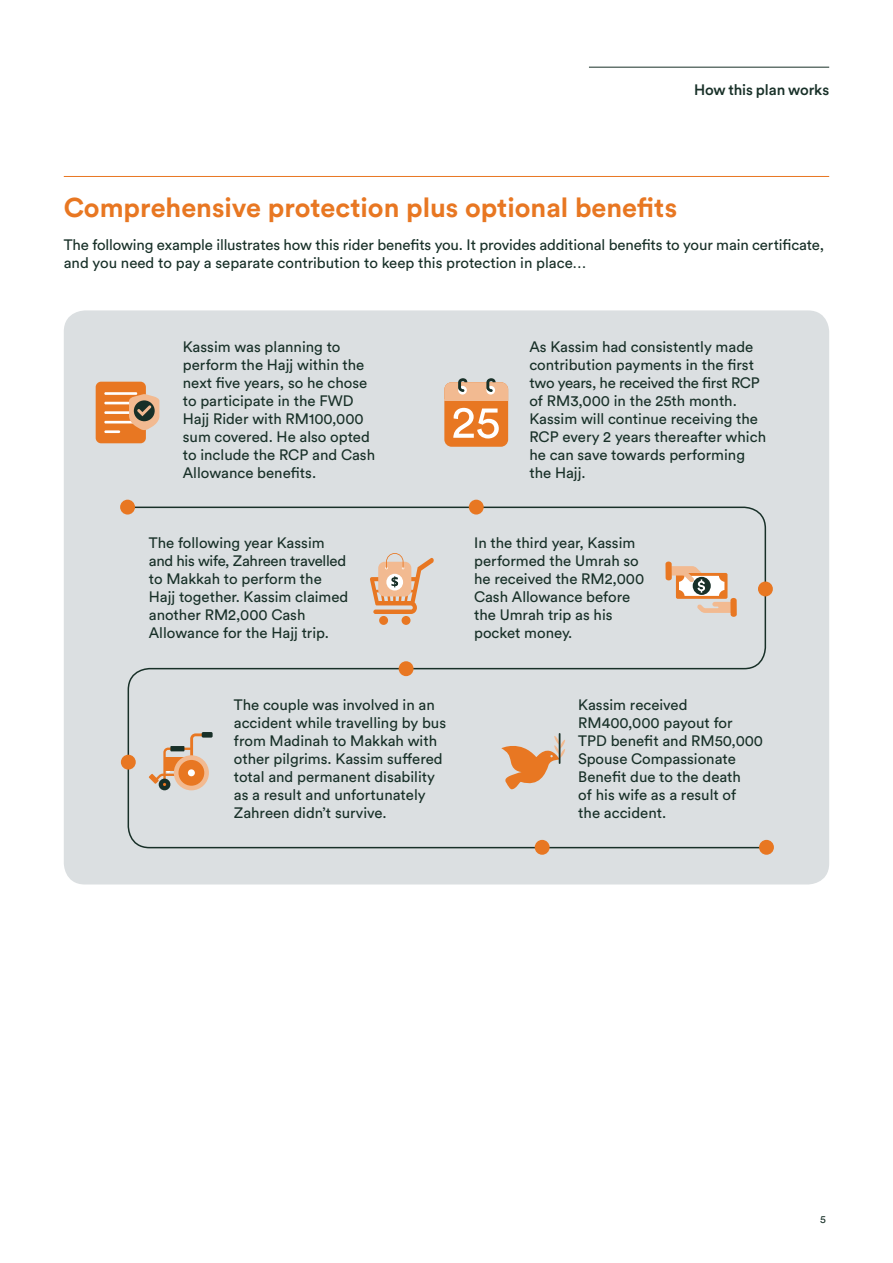
<style>
.page{position:relative;width:893px;height:1263px;background:#fff}
.page>*{position:absolute;margin:0;border:0;box-sizing:border-box;transform-origin:0 0}
.t1{font:700 27px "FWD Circular";color:#e87722}
.t2{font:15px/18px "FWD Circular";color:#183028}
.t3{font:500 15px "FWD Circular";letter-spacing:-.005em;color:#183028}
.t4{font:10.5px "FWD Circular";color:#183028}
</style>
<div class="page">
<hr style="left:589px;top:67px;width:240px;height:1px;background:#183028">
<hr style="left:64px;top:176px;width:765px;height:1px;background:#e87722">
<div style="left:64px;top:310px;width:765px;height:574px;background:#dbdfe1;border-radius:21px"></div>
<svg style="left:127px;top:506px;width:641px;height:343px"></svg>
<div style="left:120px;top:500px;width:15px;height:14px;background:#e87722;border-radius:50%"></div>
<div style="left:469px;top:500px;width:15px;height:14px;background:#e87722;border-radius:50%"></div>
<div style="left:399px;top:661px;width:15px;height:15px;background:#e87722;border-radius:50%"></div>
<div style="left:758px;top:581px;width:15px;height:15px;background:#e87722;border-radius:50%"></div>
<div style="left:121px;top:755px;width:15px;height:15px;background:#e87722;border-radius:50%"></div>
<div style="left:535px;top:840px;width:15px;height:15px;background:#e87722;border-radius:50%"></div>
<div style="left:759px;top:840px;width:15px;height:15px;background:#e87722;border-radius:50%"></div>
<div style="left:96px;top:382px;width:50px;height:61px;background:#e87722;border-radius:5px"></div>
<hr style="left:104px;top:421px;width:33px;height:2px;background:#fff">
<hr style="left:104px;top:411px;width:33px;height:3px;background:#fff">
<hr style="left:104px;top:402px;width:33px;height:2px;background:#fff">
<hr style="left:104px;top:392px;width:33px;height:3px;background:#fff">
<hr style="left:104px;top:430px;width:16px;height:3px;background:#fff">
<svg style="left:129px;top:394px;width:31px;height:36px"></svg>
<div style="left:379px;top:616px;width:9px;height:9px;background:#e87722;border-radius:50%"></div>
<div style="left:402px;top:616px;width:8px;height:9px;background:#e87722;border-radius:50%"></div>
<svg style="left:370px;top:553px;width:64px;height:61px"></svg>
<div style="left:444px;top:382px;width:64px;height:65px;background:#e87722;border-radius:7px"></div>
<svg style="left:444px;top:378px;width:64px;height:22px"></svg>
<svg style="left:453px;top:408px;width:46px;height:30px"></svg>
<div style="left:159px;top:779px;width:11px;height:11px;background:#183028;border-radius:50%"></div>
<div style="left:202px;top:732px;width:11px;height:6px;background:#183028"></div>
<div style="left:174px;top:755px;width:35px;height:35px;background:#f2ba91;border-radius:50%"></div>
<svg style="left:149px;top:733px;width:56px;height:53px"></svg>
<svg style="left:501px;top:735px;width:64px;height:55px"></svg>
<hr style="left:559px;top:733px;width:1px;height:31px;background:#183028">
<div style="left:676px;top:573px;width:51px;height:26px;background:#e87722;border-radius:2px"></div>
<div style="left:679px;top:576px;width:45px;height:20px;background:#fff;border-radius:6px"></div>
<div style="left:693px;top:577px;width:18px;height:18px;background:#183028;border-radius:50%"></div>
<svg style="left:671px;top:566px;width:34px;height:27px"></svg>
<div style="left:665px;top:561px;width:7px;height:19px;background:#e87722;border-radius:3px"></div>
<svg style="left:697px;top:602px;width:33px;height:11px"></svg>
<div style="left:730px;top:598px;width:7px;height:19px;background:#e87722;border-radius:3px"></div>
<p class="t3" style="left:694px;top:79px;width:137px">How this plan works</p>
<h1 class="t1" style="left:64px;top:189px;width:615px">Comprehensive protection plus optional benefits</h1>
<p class="t2" style="left:64px;top:235px;width:762px">The following example illustrates how this rider benefits you. It provides additional benefits to your main certificate, and you need to pay a separate contribution to keep this protection in place…</p>
<p class="t2" style="left:183px;top:337px;width:194px">Kassim was planning to perform the Hajj within the next five years, so he chose to participate in the FWD<br>Hajj Rider with RM100,000 sum covered. He also opted to include the RCP and Cash<br>Allowance benefits.</p>
<p class="t2" style="left:529px;top:337px;width:238px">As Kassim had consistently made contribution payments in the first two years, he received the first RCP of RM3,000 in the 25th month.<br>Kassim will continue receiving the<br>RCP every 2 years thereafter which he can save towards performing the Hajj.</p>
<p class="t2" style="left:149px;top:533px;width:201px">The following year Kassim and his wife, Zahreen travelled to Makkah to perform the<br>Hajj together. Kassim claimed another RM2,000 Cash<br>Allowance for the Hajj trip.</p>
<p class="t2" style="left:474px;top:533px;width:172px">In the third year, Kassim performed the Umrah so he received the RM2,000<br>Cash Allowance before the Umrah trip as his pocket money.</p>
<p class="t2" style="left:234px;top:695px;width:214px">The couple was involved in an accident while travelling by bus from Madinah to Makkah with other pilgrims. Kassim suffered total and permanent disability as a result and unfortunately<br>Zahreen didn’t survive.</p>
<p class="t2" style="left:578px;top:695px;width:186px">Kassim received<br>RM400,000 payout for<br>TPD benefit and RM50,000<br>Spouse Compassionate<br>Benefit due to the death<br>of his wife as a result of<br>the accident.</p>
<p class="t4" style="left:820px;top:1212px;width:7px">5</p>
</div>
